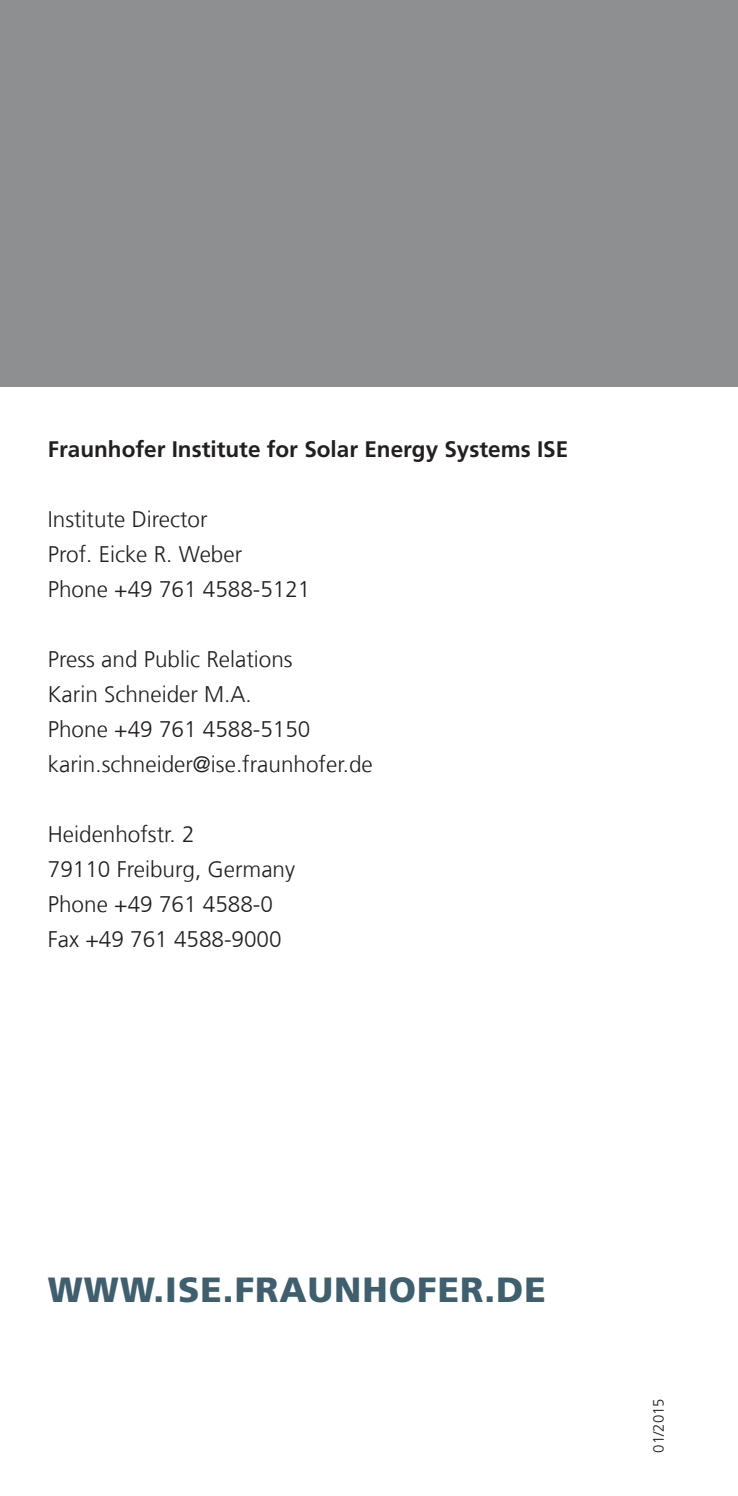
<style>
.page{position:relative;width:738px;height:1496px;background:#fff}
.page>*{position:absolute;margin:0;border:0;box-sizing:border-box;transform-origin:0 0}
.t1{font:900 35px "Frutiger LT Com";letter-spacing:.03em;color:#3f5f6e}
.t2{font:300 22.5px/35px "Frutiger LT Com";color:#231f20}
.t3{font:700 22.5px "Frutiger LT Com";color:#231f20}
.t4{font:300 15px "Frutiger LT Com";color:#231f20}
</style>
<div class="page">
<div style="left:0;top:0;width:738px;height:387px;background:#8e8f90"></div>
<p class="t3" style="left:48px;top:436px;width:522px">Fraunhofer Institute for Solar Energy Systems ISE</p>
<p class="t2" style="left:48px;top:502px;width:264px">Institute Director<br>Prof. Eicke R. Weber<br>Phone +49 761 4588-5121</p>
<p class="t2" style="left:48px;top:642px;width:326px">Press and Public Relations<br>Karin Schneider M.A.<br>Phone +49 761 4588-5150 karin.schneider@ise.fraunhofer.de</p>
<p class="t2" style="left:48px;top:817px;width:249px">Heidenhofstr. 2<br>79110 Freiburg, Germany<br>Phone +49 761 4588-0<br>Fax +49 761 4588-9000</p>
<h1 class="t1" style="left:48px;top:1269px;width:499px">WWW.ISE.FRAUNHOFER.DE</h1>
<p class="t4" style="left:650px;top:1452px;width:56px;rotate:-90deg">01/2015</p>
</div>
